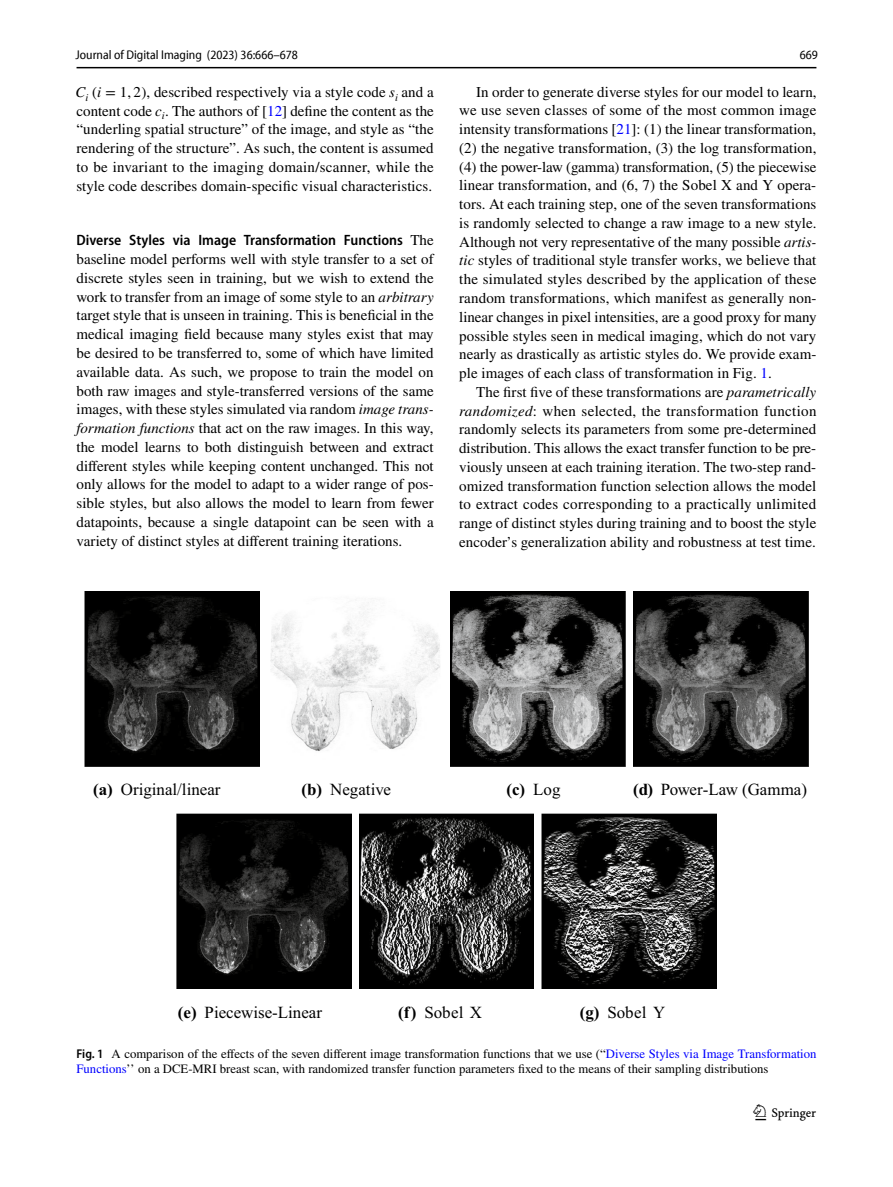
<style>
.page{position:relative;width:893px;height:1187px;background:#fff}
.page>*{position:absolute;margin:0;border:0;box-sizing:border-box;transform-origin:0 0}
.t1{font:22.5px "Springnew Regular 3";color:#000}
.t2{font:16.95px "Times New Roman";color:#000}
.t3{font:700 16.95px "Times New Roman";color:#000}
.t4{font:15px/18.8px "STIX";letter-spacing:.005em;color:#000;text-align:justify}
.t5{font:600 semi-condensed 15px "Myriad Pro";color:#000}
.t6{font:12.75px/15px "STIX";color:#000}
.t7{font:semi-condensed 12.75px "Myriad Pro Unic";color:#000}
.s1{font-family:"STIX General Italic 7"}
.s2{font-family:"STIX General Italic 8"}
.s3{font-family:"STIX Math Regular 2"}
.s4{font-family:"STIX General Regular 6"}
.s5{font-family:"STIX General Italic 9"}
.s6{font-family:"STIX General Italic 10"}
.s7{color:#00f}
.s8{font-family:"STIX";font-weight:400;font-stretch:normal}
.s9{font-style:italic}
.s10{font-weight:700}
.s11{font-weight:400}
.s12{font-family:"Myriad Pro";font-weight:600;font-stretch:semi-condensed}
</style>
<div class="page">
<hr style="left:77px;top:67px;width:739px;height:1px;background:#000">
<img style="left:85px;top:591px;width:175px;height:175px">
<img style="left:270px;top:602px;width:170px;height:149px">
<img style="left:451px;top:591px;width:174px;height:175px">
<img style="left:633px;top:591px;width:175px;height:175px">
<img style="left:176px;top:813px;width:175px;height:175px">
<img style="left:359px;top:813px;width:175px;height:175px">
<img style="left:542px;top:813px;width:175px;height:175px">
<p class="t7" style="left:76px;top:50px;width:224px">Journal of Digital Imaging (2023) 36:666–678</p>
<p class="t7" style="left:800px;top:50px;width:20px">669</p>
<p class="t4" style="left:76px;top:83px;width:360px"><span class="s1">C</span><sub>i</sub> (<span class="s2">i</span> <span class="s3">=</span> <span class="s4">1, 2</span>), described respectively via a style code <span class="s5">s</span><sub>i</sub> and a content code <span class="s6">c</span><sub>i</sub>. The authors of [<span class="s7">12</span>] define the content as the “underling spatial structure” of the image, and style as “the rendering of the structure”. As such, the content is assumed to be invariant to the imaging domain/scanner, while the style code describes domain-specific visual characteristics.</p>
<p class="t5" style="left:77px;top:232px;width:359px">Diverse Styles via Image Transformation Functions <span class="s8">The</span></p>
<p class="t4" style="left:77px;top:251px;width:359px">baseline model performs well with style transfer to a set of discrete styles seen in training, but we wish to extend the work to transfer from an image of some style to an <span class="s9">arbitrary </span>target style that is unseen in training. This is beneficial in the medical imaging field because many styles exist that may be desired to be transferred to, some of which have limited available data. As such, we propose to train the model on both raw images and style-transferred versions of the same images, with these styles simulated via random <span class="s9">image trans&shy;formation functions</span> that act on the raw images. In this way, the model learns to both distinguish between and extract different styles while keeping content unchanged. This not only allows for the model to adapt to a wider range of pos&shy;sible styles, but also allows the model to learn from fewer datapoints, because a single datapoint can be seen with a variety of distinct styles at different training iterations.</p>
<p class="t4" style="left:459px;top:83px;width:359px;text-indent:17px">In order to generate diverse styles for our model to learn, we use seven classes of some of the most common image intensity transformations [<span class="s7">21</span>]: (1) the linear transformation, (2) the negative transformation, (3) the log transformation, (4) the power-law (gamma) transformation, (5) the piecewise linear transformation, and (6, 7) the Sobel X and Y opera&shy;tors. At each training step, one of the seven transformations is randomly selected to change a raw image to a new style.<br>Although not very representative of the many possible <span class="s9">artis&shy;tic</span> styles of traditional style transfer works, we believe that the simulated styles described by the application of these random transformations, which manifest as generally non&shy;linear changes in pixel intensities, are a good proxy for many possible styles seen in medical imaging, which do not vary nearly as drastically as artistic styles do. We provide exam&shy;ple images of each class of transformation in Fig. <span class="s7">1</span>.</p>
<p class="t4" style="left:459px;top:383px;width:359px;text-indent:17px">The first five of these transformations are <span class="s9">parametrically randomized</span>: when selected, the transformation function randomly selects its parameters from some pre-determined distribution. This allows the exact transfer function to be pre&shy;viously unseen at each training iteration. The two-step rand&shy;omized transformation function selection allows the model to extract codes corresponding to a practically unlimited range of distinct styles during training and to boost the style encoder’s generalization ability and robustness at test time.</p>
<p class="t2" style="left:93px;top:783px;width:129px"><span class="s10">(a)</span> Original/linear</p>
<p class="t2" style="left:302px;top:783px;width:91px"><span class="s10">(b)</span> Negative</p>
<p class="t3" style="left:506px;top:777px;width:56px">(c) <span class="s11">Log</span></p>
<p class="t2" style="left:633px;top:783px;width:175px"><span class="s10">(d)</span> Power-Law (Gamma)</p>
<p class="t2" style="left:178px;top:1005px;width:146px"><span class="s10">(e)</span> Piecewise-Linear</p>
<p class="t2" style="left:398px;top:1005px;width:86px"><span class="s10">(f)</span> Sobel X</p>
<p class="t2" style="left:580px;top:1005px;width:87px"><span class="s10">(g)</span> Sobel Y</p>
<p class="t6" style="left:77px;top:1047px;width:741px"><span class="s12">Fig. 1</span> A comparison of the effects of the seven different image transformation functions that we use (“<span class="s7">Diverse Styles via Image Transformation<br>Functions</span>’’ on a DCE-MRI breast scan, with randomized transfer function parameters fixed to the means of their sampling distributions</p>
<h1 class="t1" style="left:755px;top:1104px;width:62px">1 3</h1>
</div>
